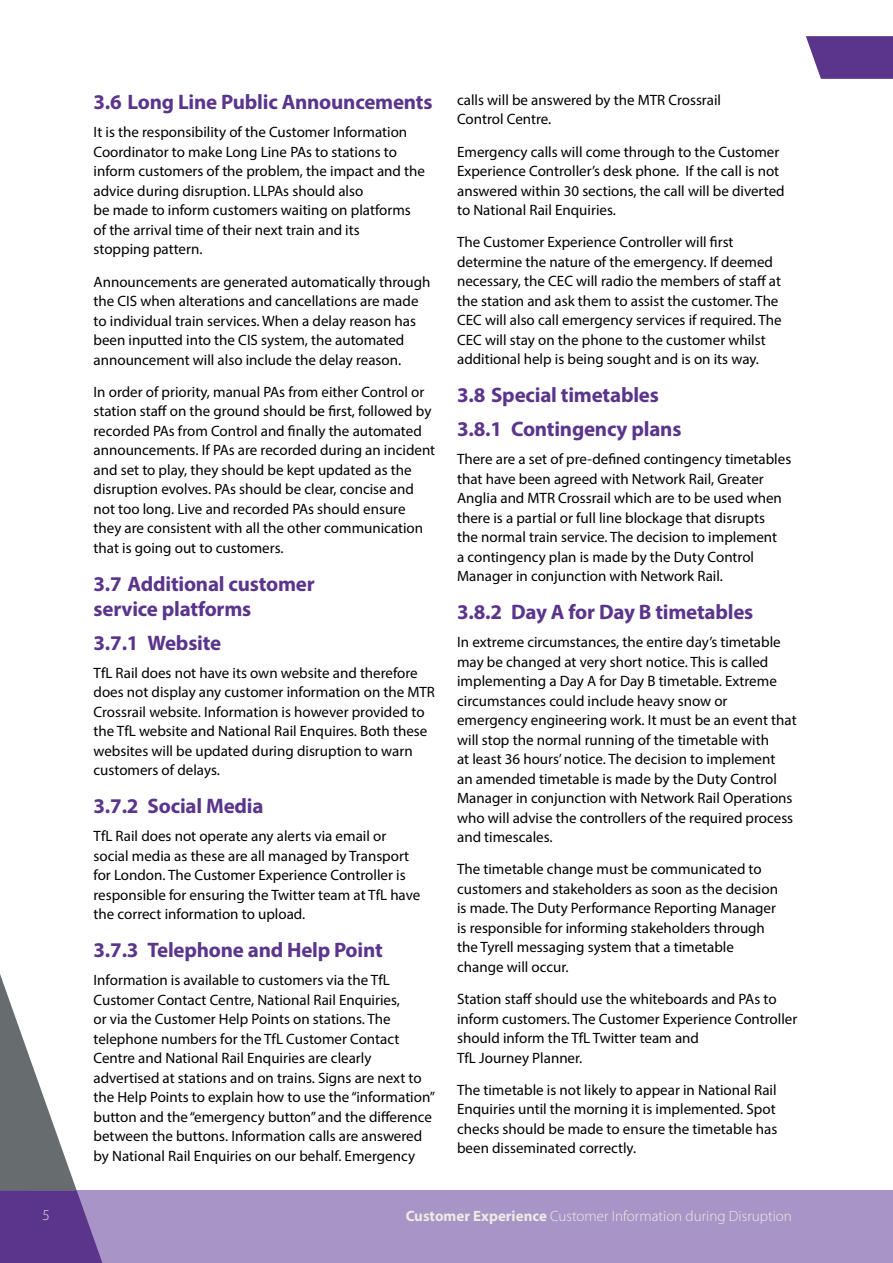
<style>
.page{position:relative;width:893px;height:1263px;background:#fff}
.page>*{position:absolute;margin:0;border:0;box-sizing:border-box;transform-origin:0 0}
.t1{font:700 21px/25.2px "Myriad Pro";letter-spacing:-.01em;color:#5b358c}
.t2{font:15px/19.5px "Myriad Pro";color:#000}
.t3{font:300 15px "Myriad Pro";color:#edece5}
.s1{font-weight:700}
</style>
<div class="page">
<div style="left:0;top:1190px;width:893px;height:73px;background:#a894c6"></div>
<svg style="left:0;top:974px;width:102px;height:289px"></svg>
<svg style="left:806px;top:36px;width:87px;height:43px;background:#694796"></svg>
<h1 class="t1" style="left:94px;top:89px;width:340px">3.6 Long Line Public Announcements</h1>
<p class="t2" style="left:94px;top:122px;width:333px">It is the responsibility of the Customer Information Coordinator to make Long Line PAs to stations to inform customers of the problem, the impact and the advice during disruption. LLPAs should also<br>be made to inform customers waiting on platforms of the arrival time of their next train and its<br>stopping pattern.</p>
<p class="t2" style="left:94px;top:272px;width:338px">Announcements are generated automatically through the CIS when alterations and cancellations are made to individual train services. When a delay reason has been inputted into the CIS system, the automated announcement will also include the delay reason.</p>
<p class="t2" style="left:94px;top:382px;width:343px">In order of priority, manual PAs from either Control or station staff on the ground should be first, followed by recorded PAs from Control and finally the automated announcements. If PAs are recorded during an incident and set to play, they should be kept updated as the disruption evolves. PAs should be clear, concise and not too long. Live and recorded PAs should ensure they are consistent with all the other communication that is going out to customers.</p>
<h1 class="t1" style="left:94px;top:570px;width:223px">3.7 Additional customer service platforms</h1>
<h1 class="t1" style="left:94px;top:629px;width:129px">3.7.1 Website</h1>
<p class="t2" style="left:94px;top:663px;width:343px">TfL Rail does not have its own website and therefore does not display any customer information on the MTR Crossrail website. Information is however provided to the TfL website and National Rail Enquires. Both these websites will be updated during disruption to warn customers of delays.</p>
<h1 class="t1" style="left:94px;top:793px;width:171px">3.7.2 Social Media</h1>
<p class="t2" style="left:94px;top:826px;width:328px">TfL Rail does not operate any alerts via email or social media as these are all managed by Transport for London. The Customer Experience Controller is responsible for ensuring the Twitter team at TfL have the correct information to upload.</p>
<h1 class="t1" style="left:94px;top:937px;width:291px">3.7.3 Telephone and Help Point</h1>
<p class="t2" style="left:94px;top:970px;width:343px">Information is available to customers via the TfL Customer Contact Centre, National Rail Enquiries,<br>or via the Customer Help Points on stations. The telephone numbers for the TfL Customer Contact Centre and National Rail Enquiries are clearly advertised at stations and on trains. Signs are next to the Help Points to explain how to use the “information” button and the “emergency button” and the difference between the buttons. Information calls are answered by National Rail Enquiries on our behalf. Emergency</p>
<p class="t2" style="left:457px;top:90px;width:265px">calls will be answered by the MTR Crossrail<br>Control Centre.</p>
<p class="t2" style="left:457px;top:142px;width:329px">Emergency calls will come through to the Customer Experience Controller’s desk phone. If the call is not answered within 30 sections, the call will be diverted to National Rail Enquiries.</p>
<p class="t2" style="left:457px;top:232px;width:326px">The Customer Experience Controller will first determine the nature of the emergency. If deemed necessary, the CEC will radio the members of staff at the station and ask them to assist the customer. The CEC will also call emergency services if required. The CEC will stay on the phone to the customer whilst additional help is being sought and is on its way.</p>
<h1 class="t1" style="left:457px;top:378px;width:226px;line-height:33.8px">3.8 Special timetables<br>3.8.1 Contingency plans</h1>
<p class="t2" style="left:457px;top:449px;width:336px">There are a set of pre-defined contingency timetables that have been agreed with Network Rail, Greater Anglia and MTR Crossrail which are to be used when there is a partial or full line blockage that disrupts<br>the normal train service. The decision to implement<br>a contingency plan is made by the Duty Control Manager in conjunction with Network Rail.</p>
<h1 class="t1" style="left:457px;top:599px;width:298px">3.8.2 Day A for Day B timetables</h1>
<p class="t2" style="left:457px;top:632px;width:341px">In extreme circumstances, the entire day’s timetable may be changed at very short notice. This is called implementing a Day A for Day B timetable. Extreme circumstances could include heavy snow or emergency engineering work. It must be an event that will stop the normal running of the timetable with<br>at least 36 hours’ notice. The decision to implement<br>an amended timetable is made by the Duty Control Manager in conjunction with Network Rail Operations who will advise the controllers of the required process and timescales.</p>
<p class="t2" style="left:457px;top:859px;width:322px">The timetable change must be communicated to customers and stakeholders as soon as the decision is made. The Duty Performance Reporting Manager is responsible for informing stakeholders through the Tyrell messaging system that a timetable change will occur.</p>
<p class="t2" style="left:457px;top:989px;width:342px">Station staff should use the whiteboards and PAs to inform customers. The Customer Experience Controller should inform the TfL Twitter team and<br>TfL Journey Planner.</p>
<p class="t2" style="left:457px;top:1080px;width:322px;text-align:justify">The timetable is not likely to appear in National Rail Enquiries until the morning it is implemented. Spot checks should be made to ensure the timetable has been disseminated correctly.</p>
<p class="t3" style="left:43px;top:1207px;width:9px">5</p>
<p class="t3" style="left:406px;top:1207px;width:388px"><span class="s1">Customer Experience</span> Customer Information during Disruption</p>
</div>
